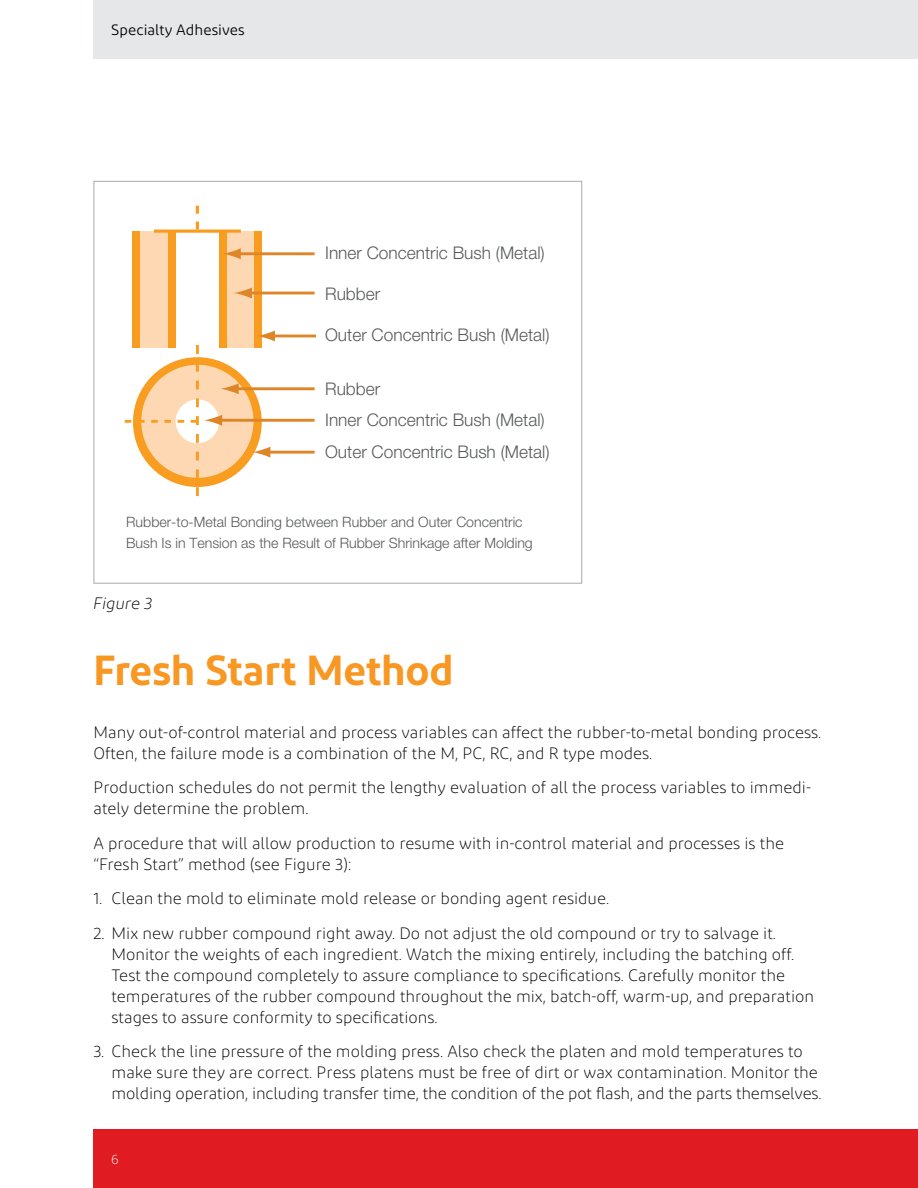
<style>
.page{position:relative;width:918px;height:1188px;background:#fff}
.page>*{position:absolute;margin:0;border:0;box-sizing:border-box;transform-origin:0 0}
.t1{font:600 42px "Diodrum";letter-spacing:-.005em;color:#f89722}
.t2{font:300 17.4px "Helvetica Neue";color:#585a5b}
.t3{font:300 16.5px/21px "Diodrum";color:#000}
.t4{font:italic 300 16.5px "Diodrum";color:#000}
.t5{font:15px "Diodrum";color:#000}
.t6{font:300 14.25px/20.9px "Helvetica Neue";color:#585a5b}
.t7{font:300 13.5px "Diodrum";color:#fff}
</style>
<div class="page">
<div style="left:94px;top:1130px;width:824px;height:58px;background:#e11b22"></div>
<div style="left:94px;top:0;width:824px;height:58px;background:#e6e7e8"></div>
<svg style="left:133px;top:357px;width:129px;height:130px"></svg>
<div style="left:141px;top:365px;width:112px;height:113px;background:#fdd8b2;border-radius:50%"></div>
<div style="left:168px;top:231px;width:7px;height:117px;background:#f99d21"></div>
<div style="left:140px;top:231px;width:28px;height:117px;background:#fdd8b2"></div>
<div style="left:227px;top:231px;width:28px;height:117px;background:#fdd8b2"></div>
<div style="left:133px;top:231px;width:7px;height:117px;background:#f99d21"></div>
<div style="left:220px;top:231px;width:7px;height:117px;background:#f99d21"></div>
<div style="left:255px;top:231px;width:7px;height:117px;background:#f99d21"></div>
<hr style="left:154px;top:230px;width:87px;height:3px;background:#f99d21">
<svg style="left:196px;top:205px;width:3px;height:25px"></svg>
<hr style="left:235px;top:387px;width:80px;height:3px;background:#de8627">
<hr style="left:267px;top:451px;width:48px;height:3px;background:#de8627">
<svg style="left:252px;top:447px;width:18px;height:11px"></svg>
<hr style="left:219px;top:419px;width:96px;height:3px;background:#de8627">
<svg style="left:124px;top:345px;width:115px;height:152px"></svg>
<hr style="left:237px;top:252px;width:78px;height:3px;background:#de8627">
<svg style="left:224px;top:248px;width:17px;height:11px"></svg>
<hr style="left:248px;top:292px;width:67px;height:2px;background:#de8627">
<svg style="left:234px;top:288px;width:18px;height:10px"></svg>
<hr style="left:271px;top:335px;width:45px;height:2px;background:#de8627">
<svg style="left:259px;top:330px;width:16px;height:11px"></svg>
<p class="t5" style="left:111px;top:20px;width:135px">Specialty Adhesives</p>
<p class="t2" style="left:325px;top:239px;width:221px">Inner Concentric Bush (Metal)</p>
<p class="t2" style="left:325px;top:280px;width:57px">Rubber</p>
<p class="t2" style="left:325px;top:321px;width:226px">Outer Concentric Bush (Metal)</p>
<p class="t2" style="left:325px;top:374px;width:57px">Rubber</p>
<p class="t2" style="left:325px;top:406px;width:221px">Inner Concentric Bush (Metal)</p>
<p class="t2" style="left:325px;top:438px;width:226px">Outer Concentric Bush (Metal)</p>
<p class="t6" style="left:126px;top:511px;width:408px">Rubber-to-Metal Bonding between Rubber and Outer Concentric<br>Bush Is in Tension as the Result of Rubber Shrinkage after Molding</p>
<p class="t4" style="left:94px;top:593px;width:61px">Figure 3</p>
<h1 class="t1" style="left:94px;top:644px;width:362px">Fresh Start Method</h1>
<p class="t3" style="left:94px;top:721px;width:729px">Many out-of-control material and process variables can affect the rubber-to-metal bonding process.<br>Often, the failure mode is a combination of the M, PC, RC, and R type modes.</p>
<p class="t3" style="left:94px;top:777px;width:719px">Production schedules do not permit the lengthy evaluation of all the process variables to immedi&shy;ately determine the problem.</p>
<p class="t3" style="left:94px;top:832px;width:692px">A procedure that will allow production to resume with in-control material and processes is the “Fresh Start” method (see Figure 3):</p>
<p class="t3" style="left:94px;top:888px;width:517px">1. Clean the mold to eliminate mold release or bonding agent residue.</p>
<p class="t3" style="left:112px;top:922px;width:704px;text-indent:-18px">2. Mix new rubber compound right away. Do not adjust the old compound or try to salvage it.<br>Monitor the weights of each ingredient. Watch the mixing entirely, including the batching off.<br>Test the compound completely to assure compliance to specifications. Carefully monitor the temperatures of the rubber compound throughout the mix, batch-off, warm-up, and preparation stages to assure conformity to specifications.</p>
<p class="t3" style="left:112px;top:1041px;width:712px;text-indent:-18px">3. Check the line pressure of the molding press. Also check the platen and mold temperatures to make sure they are correct. Press platens must be free of dirt or wax contamination. Monitor the molding operation, including transfer time, the condition of the pot flash, and the parts themselves.</p>
<p class="t7" style="left:111px;top:1151px;width:9px">6</p>
</div>
